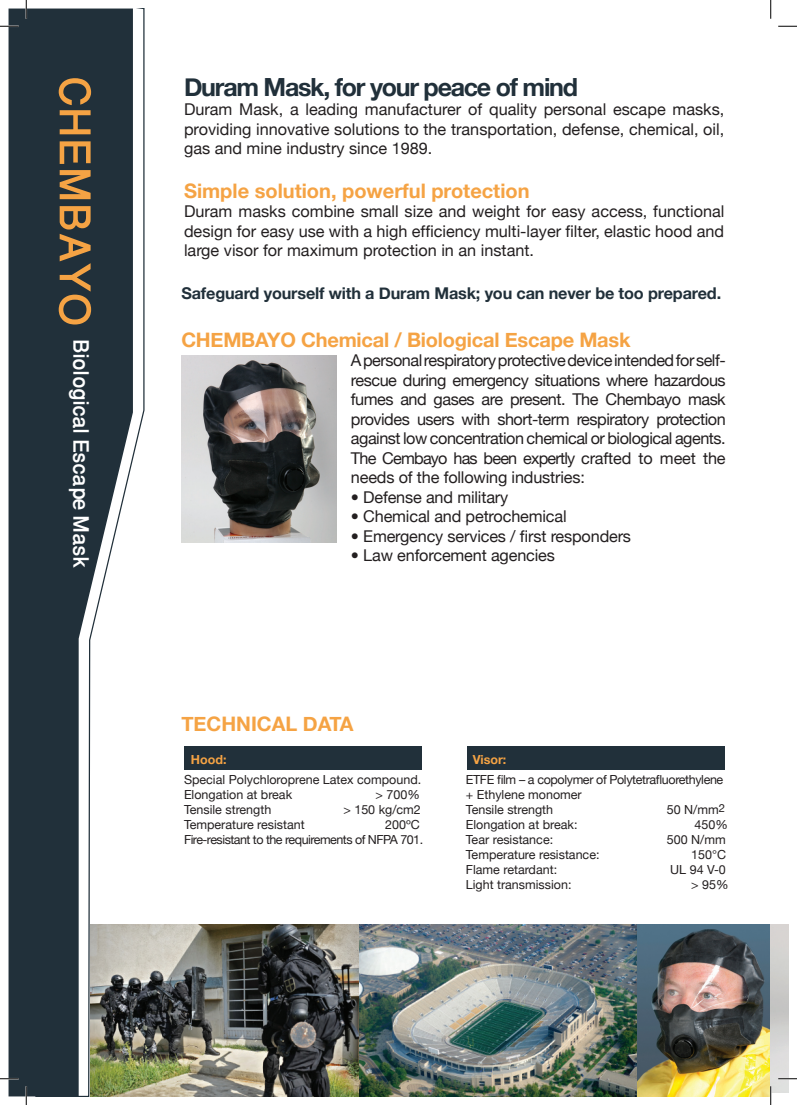
<style>
.page{position:relative;width:797px;height:1105px;background:#fff}
.page>*{position:absolute;margin:0;border:0;box-sizing:border-box;transform-origin:0 0}
.t1{font:500 60px "Win Soft Pro";color:#f5a344}
.t2{font:500 30px "Win Soft Pro";letter-spacing:-.025em;color:#fff}
.t3{font:700 25px "Helvetica Neue";letter-spacing:-.05em;color:#21303a}
.t4{font:700 20px "Helvetica Neue";color:#f5a344}
.t5{font:16.25px/19.5px "Helvetica Neue";letter-spacing:-.01em;color:#231f20;text-align:justify}
.t6{font:16.25px "Helvetica Neue";letter-spacing:-.03em;color:#231f20}
.t7{font:700 16.25px "Helvetica Neue";letter-spacing:-.01em;color:#21303a}
.t8{font:12.5px/15px "Helvetica Neue";color:#231f20;text-align:right}
.t9{font:12.5px/15px "Helvetica Neue";letter-spacing:-.04em;color:#231f20}
.t10{font:12.5px/15px "Helvetica Neue";letter-spacing:-.03em;color:#231f20}
.t11{font:700 12.5px "Helvetica Neue";color:#f5a344}
.t12{font:11.25px "Helvetica Neue";color:#231f20}
</style>
<div class="page">
<img style="left:365px;top:925px;width:405px;height:171px">
<div style="left:467px;top:746px;width:257px;height:24px;background:#21303a"></div>
<div style="left:184px;top:746px;width:237px;height:24px;background:#21303a"></div>
<svg style="left:133px;top:9px;width:12px;height:916px"></svg>
<svg style="left:9px;top:9px;width:124px;height:1087px;fill:#21303a"></svg>
<img style="left:181px;top:356px;width:156px;height:186px">
<img style="left:91px;top:925px;width:274px;height:171px">
<svg style="left:0;top:25px;width:19px;height:2px"></svg>
<svg style="left:778px;top:25px;width:19px;height:2px"></svg>
<svg style="left:0;top:1078px;width:19px;height:1px"></svg>
<svg style="left:778px;top:1078px;width:19px;height:1px"></svg>
<svg style="left:25px;top:0;width:2px;height:19px"></svg>
<svg style="left:25px;top:1086px;width:2px;height:19px"></svg>
<svg style="left:770px;top:0;width:1px;height:19px"></svg>
<svg style="left:770px;top:1086px;width:1px;height:19px"></svg>
<h1 class="t1" style="left:117px;top:76px;width:252px;rotate:90deg">CHEMBAYO</h1>
<h3 class="t3" style="left:184px;top:71px;width:395px">Duram Mask, for your peace of mind</h3>
<p class="t5" style="left:184px;top:99px;width:542px">Duram Mask a, leading manufacturer of quality personal escape masks, providing innovative solutions to the transportation, defense, chemical, oil, gas and mine industry since 1989.</p>
<p class="t4" style="left:184px;top:178px;width:347px">Simple solution, powerful protection</p>
<p class="t5" style="left:184px;top:201px;width:542px">Duram masks combine small size and weight for easy access, functional design for easy use with a high efficiency multi-layer filter, elastic hood and large visor for maximum protection in an instant.</p>
<p class="t7" style="left:181px;top:283px;width:541px">Safeguard yourself with a Duram Mask; you can never be too prepared.</p>
<p class="t4" style="left:181px;top:327px;width:451px">CHEMBAYO Chemical / Biological Escape Mask</p>
<p class="t6" style="left:351px;top:370px;width:376px">rescue during emergency situations where hazardous</p>
<h2 class="t2" style="left:102px;top:339px;width:230px;rotate:90deg">Biological Escape Mask</h2>
<p class="t6" style="left:351px;top:351px;width:376px">Apersonalrespiratoryprotectivedeviceintendedforself-</p>
<p class="t5" style="left:351px;top:390px;width:376px">fumes and gases are present. The Chembayo mask provides users with short-term respiratory protection against low concentration chemical or biological agents.<br>The Cembayo has been expertly crafted to meet the needs of the following industries:</p>
<p class="t5" style="left:351px;top:487px;width:159px">• Defense and military</p>
<p class="t5" style="left:351px;top:507px;width:217px">• Chemical and petrochemical</p>
<p class="t5" style="left:351px;top:526px;width:282px">• Emergency services / first responders</p>
<p class="t5" style="left:351px;top:546px;width:205px">• Law enforcement agencies</p>
<p class="t4" style="left:181px;top:712px;width:174px">TECHNICAL DATA</p>
<p class="t11" style="left:191px;top:752px;width:37px">Hood:</p>
<p class="t8" style="left:184px;top:772px;width:239px">Special Polychloroprene Latex compound. &lt; 700%</p>
<p class="t8" style="left:184px;top:787px;width:110px">Elongation at break</p>
<p class="t8" style="left:184px;top:802px;width:89px">Tensile strength</p>
<p class="t8" style="left:343px;top:802px;width:79px">&gt; 150 kg/cm2</p>
<p class="t11" style="left:473px;top:752px;width:35px">Visor:</p>
<p class="t10" style="left:466px;top:772px;width:259px">ETFE film – a copolymer of Polytetrafluorethylene + Ethylene monomer</p>
<p class="t12" style="left:718px;top:801px;width:8px">2</p>
<p class="t8" style="left:666px;top:802px;width:53px">50 N/mm</p>
<p class="t8" style="left:466px;top:802px;width:89px">Tensile strength</p>
<p class="t8" style="left:385px;top:817px;width:36px">200ºC</p>
<p class="t9" style="left:184px;top:817px;width:241px">Temperature resistant<br>Fire-resistant to the requirements of NFPA 701.</p>
<p class="t8" style="left:466px;top:817px;width:113px">Elongation at break:</p>
<p class="t8" style="left:466px;top:832px;width:89px">Tear resistance:</p>
<p class="t8" style="left:694px;top:817px;width:35px">450%</p>
<p class="t8" style="left:666px;top:832px;width:60px">500 N/mm</p>
<p class="t8" style="left:466px;top:847px;width:135px">Temperature resistance:</p>
<p class="t8" style="left:691px;top:847px;width:36px">150°C</p>
<p class="t8" style="left:466px;top:862px;width:93px">Flame retardant:</p>
<p class="t8" style="left:670px;top:862px;width:57px">UL 94 V-0</p>
<p class="t8" style="left:466px;top:877px;width:107px">Light transmission:</p>
<p class="t8" style="left:691px;top:877px;width:39px">&lt; 95%</p>
</div>
